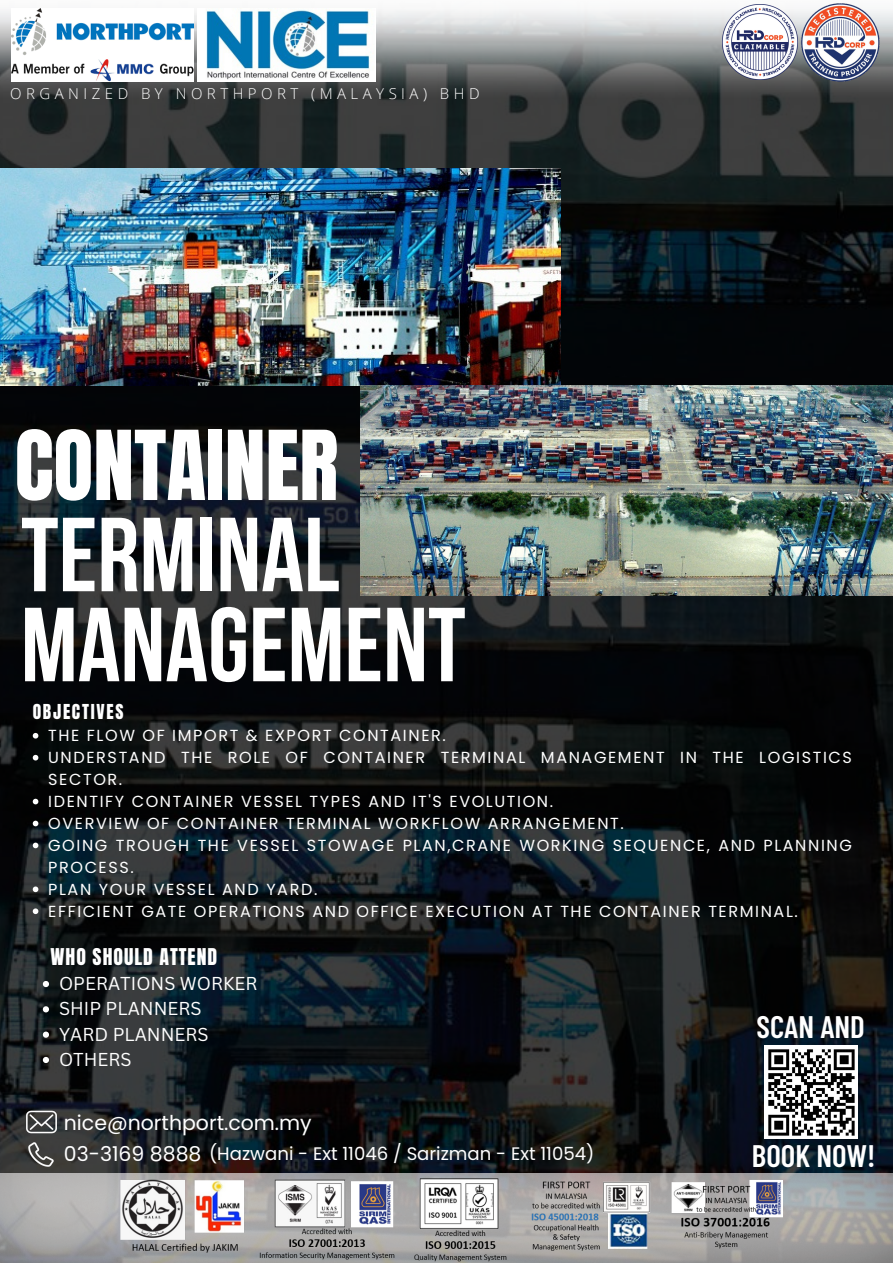
<style>
.page{position:relative;width:893px;height:1263px;background:#fff}
.page>*{position:absolute;margin:0;border:0;box-sizing:border-box;transform-origin:0 0}
.t1{font:105px/90px "Bebas Neue Cyrillic";color:#fff}
.t2{font:81.82px "Anton";color:#fff}
.t3{font:600 31.05px "Barlow Condensed";color:#fff}
.t4{font:20.48px "Poppins";color:#fff}
.t5{font:19.65px "Anton";letter-spacing:.05em;color:#fff}
.t6{font:18.15px "Canva Sans";color:#fff}
.t7{font:18.15px "Poppins";color:#fff}
.t8{font:17.55px "Anton";letter-spacing:.1em;color:#fff}
.t9{font:16.05px/21.9px "Poppins";letter-spacing:.1em;color:#fff}
.t10{font:300 15px "Open Sans";letter-spacing:.3em;color:#fff}
</style>
<div class="page">
<img style="left:0;top:110px;width:893px;height:1064px">
<svg style="left:0;top:8px;width:893px;height:102px;background:#727575"></svg>
<img style="left:12px;top:9px;width:181px;height:73px">
<img style="left:197px;top:9px;width:178px;height:73px">
<img style="left:0;top:169px;width:560px;height:216px">
<img style="left:360px;top:385px;width:533px;height:210px">
<img style="left:111px;top:1175px;width:671px;height:88px">
<img style="left:28px;top:1141px;width:26px;height:26px">
<img style="left:24px;top:1105px;width:34px;height:34px">
<img style="left:722px;top:4px;width:76px;height:75px">
<img style="left:798px;top:3px;width:84px;height:81px">
<img style="left:764px;top:1046px;width:93px;height:93px">
<svg style="left:33px;top:733px;width:5px;height:5px"></svg>
<svg style="left:33px;top:755px;width:5px;height:5px"></svg>
<svg style="left:33px;top:799px;width:5px;height:5px"></svg>
<svg style="left:33px;top:821px;width:5px;height:5px"></svg>
<svg style="left:33px;top:843px;width:5px;height:5px"></svg>
<svg style="left:33px;top:886px;width:5px;height:6px"></svg>
<svg style="left:33px;top:908px;width:5px;height:6px"></svg>
<svg style="left:43px;top:981px;width:6px;height:6px"></svg>
<svg style="left:43px;top:1006px;width:6px;height:6px"></svg>
<svg style="left:43px;top:1031px;width:6px;height:7px"></svg>
<svg style="left:43px;top:1057px;width:6px;height:6px"></svg>
<p class="t10" style="left:10px;top:83px;width:471px">ORGANIZED BY NORTHPORT (MALAYSIA) BHD</p>
<p class="t2" style="left:15px;top:407px;width:325px">CONTAINER</p>
<p class="t1" style="left:21px;top:520px;width:446px">TERMINAL<br>MANAGEMENT</p>
<p class="t8" style="left:33px;top:699px;width:92px">OBJECTIVES</p>
<p class="t9" style="left:48px;top:725px;width:399px">THE FLOW OF IMPORT &amp; EXPORT CONTAINER.</p>
<p class="t9" style="left:48px;top:747px;width:805px">UNDERSTAND THE ROLE OF CONTAINER TERMINAL MANAGEMENT IN THE LOGISTICS<br>SECTOR.</p>
<p class="t9" style="left:48px;top:791px;width:506px">IDENTIFY CONTAINER VESSEL TYPES AND IT'S EVOLUTION.</p>
<p class="t9" style="left:48px;top:812px;width:577px">OVERVIEW OF CONTAINER TERMINAL WORKFLOW ARRANGEMENT.</p>
<p class="t9" style="left:48px;top:834px;width:805px">GOING TROUGH THE VESSEL STOWAGE PLAN,CRANE WORKING SEQUENCE, AND PLANNING<br>PROCESS.</p>
<p class="t9" style="left:48px;top:878px;width:271px">PLAN YOUR VESSEL AND YARD.</p>
<p class="t9" style="left:48px;top:900px;width:751px">EFFICIENT GATE OPERATIONS AND OFFICE EXECUTION AT THE CONTAINER TERMINAL.</p>
<p class="t5" style="left:51px;top:943px;width:168px">WHO SHOULD ATTEND</p>
<p class="t6" style="left:59px;top:970px;width:200px">OPERATIONS WORKER</p>
<p class="t6" style="left:59px;top:996px;width:144px">SHIP PLANNERS</p>
<p class="t6" style="left:59px;top:1021px;width:151px">YARD PLANNERS</p>
<p class="t6" style="left:59px;top:1046px;width:74px">OTHERS</p>
<p class="t4" style="left:64px;top:1108px;width:249px">nice@northport.com.my</p>
<p class="t4" style="left:64px;top:1140px;width:139px">03-3169 8888</p>
<p class="t7" style="left:209px;top:1141px;width:387px">(Hazwani - Ext 11046 / Sarizman - Ext 11054)</p>
<p class="t3" style="left:756px;top:1007px;width:110px">SCAN AND</p>
<p class="t3" style="left:752px;top:1136px;width:125px">BOOK NOW!</p>
</div>
